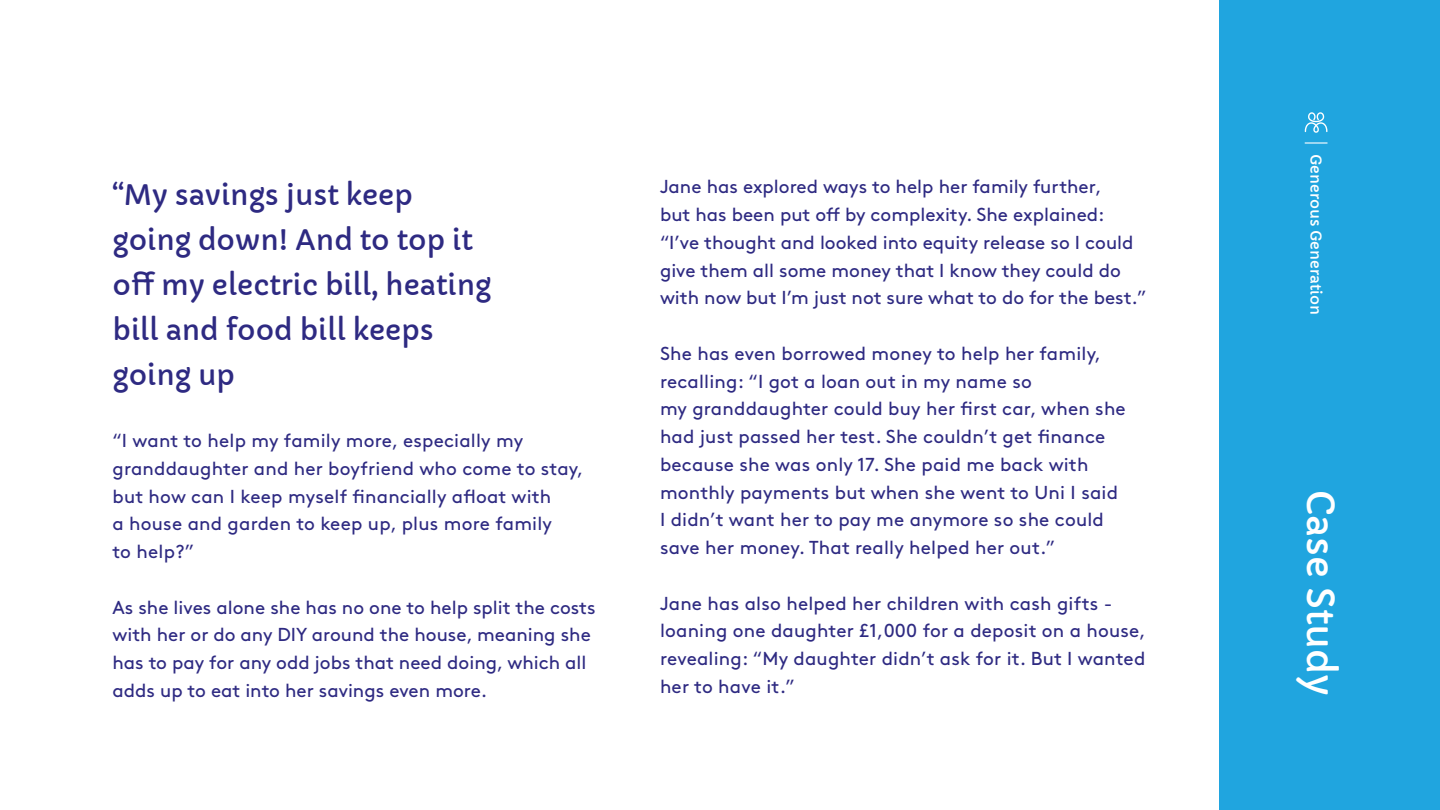
<style>
.page{position:relative;width:1440px;height:810px;background:#fff}
.page>*{position:absolute;margin:0;border:0;box-sizing:border-box;transform-origin:0 0}
.t1{font:37.5px "Capriola";color:#fff}
.t2{font:27.75px/45px "Capriola";color:#2e2a82}
.t3{font:18.75px/27.8px "Brown";letter-spacing:.01em;color:#2e2a82}
.t4{font:15px "Capriola";color:#fff}
</style>
<div class="page">
<div style="left:1220px;top:0;width:220px;height:810px;background:#20a5df"></div>
<svg style="left:1305px;top:112px;width:22px;height:21px"></svg>
<hr style="left:1305px;top:142px;width:23px;height:2px;background:#fff">
<h2 class="t2" style="left:112px;top:173px;width:381px">“My savings just keep going down! And to top it off my electric bill, heating bill and food bill keeps going up</h2>
<p class="t3" style="left:112px;top:425px;width:473px">“I want to help my family more, especially my granddaughter and her boyfriend who come to stay, but how can I keep myself financially afloat with<br>a house and garden to keep up, plus more family<br>to help?”</p>
<p class="t3" style="left:112px;top:592px;width:485px">As she lives alone she has no one to help split the costs with her or do any DIY around the house, meaning she has to pay for any odd jobs that need doing, which all adds up to eat into her savings even more.</p>
<p class="t3" style="left:660px;top:171px;width:488px">Jane has explored ways to help her family further,<br>but has been put off by complexity. She explained: “I’ve thought and looked into equity release so I could give them all some money that I know they could do with now but I’m just not sure what to do for the best.”</p>
<p class="t3" style="left:660px;top:338px;width:467px">She has even borrowed money to help her family, recalling: “I got a loan out in my name so<br>my granddaughter could buy her first car, when she had just passed her test. She couldn’t get finance because she was only 17. She paid me back with monthly payments but when she went to Uni I said I didn’t want her to pay me anymore so she could save her money. That really helped her out.”</p>
<p class="t3" style="left:660px;top:588px;width:488px">Jane has also helped her children with cash gifts - loaning one daughter £1,000 for a deposit on a house, revealing: “My daughter didn’t ask for it. But I wanted her to have it.”</p>
<p class="t4" style="left:1325px;top:154px;width:163px;rotate:90deg">Generous Generation</p>
<h1 class="t1" style="left:1343px;top:490px;width:208px;rotate:90deg">Case Study</h1>
</div>
